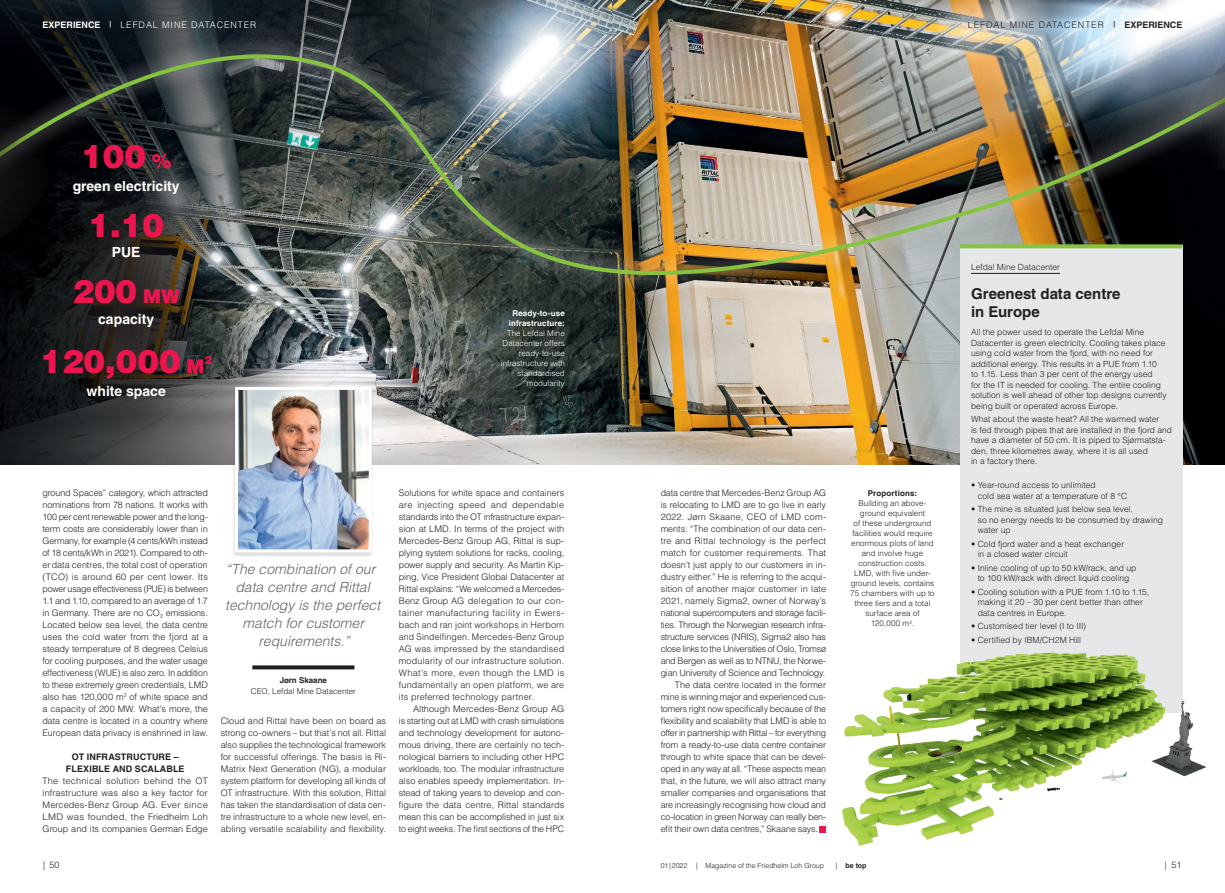
<style>
.page{position:relative;width:1225px;height:893px;background:#fff}
.page>*{position:absolute;margin:0;border:0;box-sizing:border-box;transform-origin:0 0}
._13_Zahl{font:900 32.3px "Helvetica LT Std";color:#ed154e}
._12_Infokasten_Headl{font:700 15px "Helvetica LT Std";color:#231f20}
._08_Zitat{font:italic 300 14px/18px "Helvetica LT Std";color:#636366;text-align:center}
._13_Zahl-2{font:700 14px "Helvetica LT Std";color:#fff}
._13_Zahl-3{font:900 11.1px "Helvetica LT Std";color:#ed154e}
._05_Fliesstext_Einzu{font:300 9px/12px "Helvetica LT Std";letter-spacing:.005em;color:#231f20;text-align:justify}
._06_Fliesstext_Einzu{font:300 9px/12px "Helvetica LT Std";letter-spacing:-.015em;color:#231f20;text-align:justify}
._07_Zwischentitel{font:700 9px/12px "Helvetica LT Std";letter-spacing:.01em;color:#231f20;text-align:center}
._05_Fliesstext_Einzu-2{font:300 9px "Helvetica LT Std";letter-spacing:.1em;color:#231f20}
.t1{font:300 9px "Helvetica LT Std";letter-spacing:.1em;color:#fff}
._12_Infokasten_Fließ{font:300 8.5px/10.5px "Helvetica LT Std";letter-spacing:.005em;color:#231f20}
._10_Bildunterschrift{font:300 8px/10px "Helvetica LT Std";letter-spacing:.005em;color:#231f20;text-align:center}
._10_Bildunterschrift-2{font:300 8px/10px "Helvetica LT Std";letter-spacing:.005em;color:#fff;text-align:right}
._08_Zitatgeber_Funkt{font:300 8px "Helvetica LT Std";color:#231f20}
._08_Zitatgeber_Funkt-2{font:700 8px "Helvetica LT Std";color:#231f20}
.t2{font:300 7px "Helvetica LT Std";color:#231f20}
.t3{font:700 7px "Helvetica LT Std";color:#231f20}
.s1{font-weight:700}
.s2{font-size:19px}
.s3{font-weight:300}
</style>
<div class="page">
<svg style="left:612px;top:448px;width:613px;height:17px;background:#a79881"></svg>
<svg style="left:252px;top:665px;width:102px;height:4px"></svg>
<div style="left:231px;top:386px;width:143px;height:172px;background:#231f20;opacity:.15"></div>
<img style="left:239px;top:448px;width:129px;height:100px">
<div style="left:235px;top:387px;width:137px;height:165px;border:3px solid #fff"></div>
<svg style="left:820px;top:826px;width:6px;height:6px"></svg>
<div style="left:959px;top:245px;width:223px;height:467px;background:#e6e7e9"></div>
<img style="left:842px;top:637px;width:341px;height:209px">
<img style="left:989px;top:681px;width:218px;height:139px">
<img style="left:0;top:0;width:1225px;height:448px">
<img style="left:0;top:18px;width:1225px;height:380px">
<svg style="left:0;top:84px;width:72px;height:190px;background:#0b0d0c"></svg>
<svg style="left:1174px;top:11px;width:51px;height:190px;background:#535c61"></svg>
<p class="t1" style="left:43px;top:19px;width:215px"><span class="s1">EXPERIENCE</span> <sup>|</sup> LEFDAL MINE DATACENTER</p>
<p class="_13_Zahl" style="left:81px;top:136px;width:91px">100 <span class="s2">%</span></p>
<p class="_13_Zahl-2" style="left:73px;top:177px;width:108px">green electricity</p>
<p class="_13_Zahl" style="left:88px;top:204px;width:77px">1.10</p>
<p class="_13_Zahl-2" style="left:112px;top:244px;width:30px">PUE</p>
<p class="_13_Zahl" style="left:72px;top:271px;width:109px">200 <span class="s2">MW</span></p>
<p class="_13_Zahl-2" style="left:98px;top:310px;width:58px">capacity</p>
<p class="_13_Zahl" style="left:41px;top:341px;width:165px">120,000 <span class="s2">M</span></p>
<p class="_13_Zahl-3" style="left:204px;top:353px;width:9px">2</p>
<p class="_13_Zahl-2" style="left:87px;top:382px;width:81px">white space</p>
<p class="_10_Bildunterschrift-2" style="left:501px;top:308px;width:65px"><span class="s1">Ready-to-use infrastructure:<br></span>The Lefdal Mine<br>Datacenter offers ready-to-use infrastructure with standardised modularity</p>
<p class="_05_Fliesstext_Einzu" style="left:43px;top:487px;width:167px">ground Spaces” category, which attracted nominations from 78 nations. It works with 100 per cent renewable power and the long&shy;term costs are considerably lower than in Germany, for example (4 cents/kWh instead of 18 cents/kWh in 2021). Compared to oth&shy;er data centres, the total cost of operation (TCO) is around 60 per cent lower. Its power usage effectiveness (PUE) is between 1.1 and 1.10, compared to an average of 1.7 in Germany. There are no CO<sub>2</sub> emissions.<br>Located below sea level, the data centre uses the cold water from the fjord at a steady temperature of 8 degrees Celsius for cooling purposes, and the water usage effectiveness (WUE) is also zero. In addition to these extremely green credentials, LMD also has 120,000 m<sup>2</sup> of white space and a capacity of 200 MW. What’s more, the data centre is located in a country where European data privacy is enshrined in law.</p>
<p class="_07_Zwischentitel" style="left:66px;top:751px;width:120px">OT INFRASTRUCTURE –<br>FLEXIBLE AND SCALABLE</p>
<p class="_05_Fliesstext_Einzu" style="left:43px;top:775px;width:167px">The technical solution behind the OT infrastructure was also a key factor for Mercedes-Benz Group AG. Ever since LMD was founded, the Friedhelm Loh Group and its companies German Edge</p>
<p class="_08_Zitat" style="left:225px;top:560px;width:157px">“The combination of our data centre and Rittal technology is the perfect match for customer requirements.”</p>
<p class="_08_Zitatgeber_Funkt-2" style="left:280px;top:676px;width:49px">Jørn Skaane</p>
<p class="_08_Zitatgeber_Funkt" style="left:251px;top:686px;width:106px">CEO, Lefdal Mine Datacenter</p>
<p class="_05_Fliesstext_Einzu" style="left:221px;top:715px;width:167px">Cloud and Rittal have been on board as strong co-owners – but that’s not all. Rittal also supplies the technological framework for successful offerings. The basis is Ri-Matrix Next Generation (NG), a modular system platform for developing all kinds of OT infrastructure. With this solution, Rittal has taken the standardisation of data cen&shy;tre infrastructure to a whole new level, en&shy;abling versatile scalability and flexibility.</p>
<p class="_05_Fliesstext_Einzu" style="left:399px;top:487px;width:167px">Solutions for white space and containers are injecting speed and dependable standards into the OT infrastructure expan&shy;sion at LMD. In terms of the project with Mercedes-Benz Group AG, Rittal is sup&shy;plying system solutions for racks, cooling, power supply and security. As Martin Kip&shy;ping, Vice President Global Datacenter at Rittal explains: “We welcomed a Mercedes-Benz Group AG delegation to our con&shy;tainer manufacturing facility in Ewers&shy;bach and ran joint workshops in Herborn and Sindelfingen. Mercedes-Benz Group AG was impressed by the standardised modularity of our infrastructure solution.<br>What's more, even though the LMD is fundamentally an open platform, we are its preferred technology partner.</p>
<p class="_06_Fliesstext_Einzu" style="left:399px;top:703px;width:167px;text-indent:14px">Although Mercedes-Benz Group AG is starting out at LMD with crash simulations and technology development for autono&shy;mous driving, there are certainly no tech&shy;nological barriers to including other HPC workloads, too. The modular infrastructure also enables speedy implementation. In&shy;stead of taking years to develop and con&shy;figure the data centre, Rittal standards mean this can be accomplished in just six to eight weeks. The first sections of the HPC</p>
<p class="_05_Fliesstext_Einzu-2" style="left:968px;top:19px;width:216px">LEFDAL MINE DATACENTER <sup>|</sup> <span class="s1">EXPERIENCE</span></p>
<p class="_06_Fliesstext_Einzu" style="left:660px;top:487px;width:167px">data centre that Mercedes-Benz Group AG is relocating to LMD are to go live in early 2022. Jørn Skaane, CEO of LMD com&shy;ments: “The combination of our data cen&shy;tre and Rittal technology is the perfect match for customer requirements. That doesn’t just apply to our customers in in&shy;dustry either.” He is referring to the acqui&shy;sition of another major customer in late 2021, namely Sigma2, owner of Norway’s national supercomputers and storage facili&shy;ties. Through the Norwegian research infra&shy;structure services (NRIS), Sigma2 also has close links to the Universities of Oslo, Tromsø and Bergen as well as to NTNU, the Norwe&shy;gian University of Science and Technology.</p>
<p class="_06_Fliesstext_Einzu" style="left:660px;top:679px;width:167px;text-indent:14px">The data centre located in the former mine is winning major and experienced cus&shy;tomers right now specifically because of the flexibility and scalability that LMD is able to offer in partnership with Rittal – for everything from a ready-to-use data centre container through to white space that can be devel&shy;oped in any way at all. “These aspects mean that, in the future, we will also attract many smaller companies and organisations that are increasingly recognising how cloud and co-location in green Norway can really ben&shy;efit their own data centres,” Skaane says.</p>
<p class="_10_Bildunterschrift" style="left:850px;top:488px;width:86px"><span class="s1">Proportions:<br></span>Building an above&shy;ground equivalent<br>of these underground facilities would require enormous plots of land and involve huge construction costs.<br>LMD, with five under&shy;ground levels, contains<br>75 chambers with up to three tiers and a total surface area of<br>120,000 m<sup>2</sup>.</p>
<p class="_12_Infokasten_Fließ" style="left:971px;top:262px;width:90px">Lefdal Mine Datacenter</p>
<p class="_12_Infokasten_Headl" style="left:971px;top:285px;width:151px">Greenest data centre</p>
<p class="_12_Infokasten_Headl" style="left:971px;top:303px;width:70px">in Europe</p>
<p class="_12_Infokasten_Fließ" style="left:971px;top:327px;width:197px">All the power used to operate the Lefdal Mine Datacenter is green electricity. Cooling takes place using cold water from the fjord, with no need for additional energy. This results in a PUE from 1.10<br>to 1.15. Less than 3 per cent of the energy used<br>for the IT is needed for cooling. The entire cooling solution is well ahead of other top designs currently being built or operated across Europe.</p>
<p class="_12_Infokasten_Fließ" style="left:971px;top:414px;width:202px">What about the waste heat? All the warmed water<br>is fed through pipes that are installed in the fjord and have a diameter of 50 cm. It is piped to Sjørmatsta&shy;den, three kilometres away, where it is all used<br>in a factory there.</p>
<p class="_12_Infokasten_Fließ" style="left:977px;top:480px;width:151px;text-indent:-7px">• Year-round access to unlimited<br>cold sea water at a temperature of 8 °C</p>
<p class="_12_Infokasten_Fließ" style="left:977px;top:504px;width:187px;text-indent:-7px">• The mine is situated just below sea level,<br>so no energy needs to be consumed by drawing water up</p>
<p class="_12_Infokasten_Fließ" style="left:977px;top:538px;width:148px;text-indent:-7px">• Cold fjord water and a heat exchanger in a closed water circuit</p>
<p class="_12_Infokasten_Fließ" style="left:971px;top:562px;width:167px;text-align:center">• Inline cooling of up to 50 kW/rack, and up to 100 kW/rack with direct liquid cooling</p>
<p class="_12_Infokasten_Fließ" style="left:977px;top:586px;width:173px;text-indent:-7px">• Cooling solution with a PUE from 1.10 to 1.15, making it 20 – 30 per cent better than other data centres in Europe.</p>
<p class="_12_Infokasten_Fließ" style="left:971px;top:621px;width:116px">• Customised tier level (I to III)</p>
<p class="_12_Infokasten_Fließ" style="left:971px;top:634px;width:111px">• Certified by IBM/CH2M Hill</p>
<p class="_05_Fliesstext_Einzu" style="left:43px;top:859px;width:18px">| 50</p>
<p class="t2" style="left:660px;top:861px;width:28px">01|2022</p>
<p class="t2" style="left:696px;top:861px;width:129px">| Magazine of the Friedhelm Loh Group</p>
<p class="t3" style="left:835px;top:862px;width:32px"><span class="s3">|</span> be top</p>
<p class="_05_Fliesstext_Einzu" style="left:1165px;top:859px;width:18px">| 51</p>
</div>
